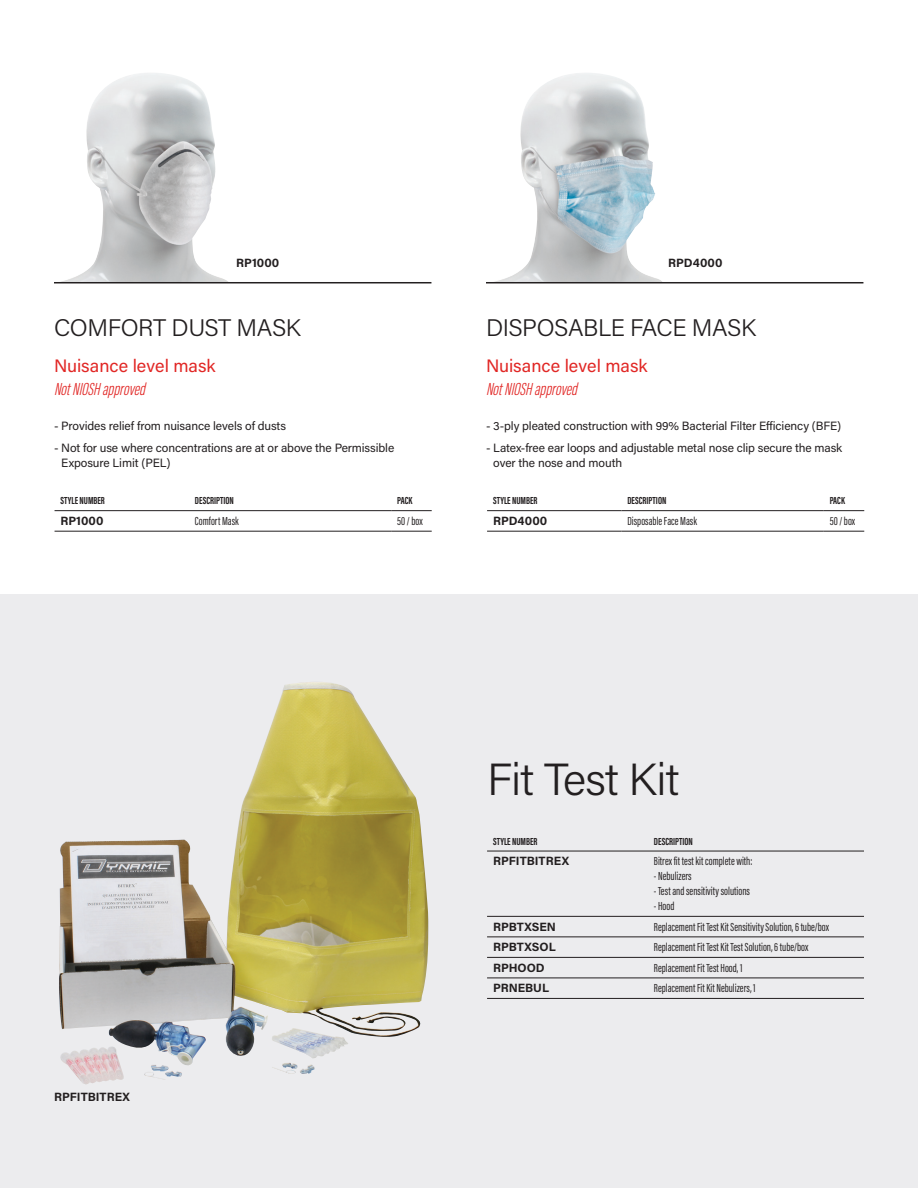
<style>
.page{position:relative;width:918px;height:1188px;background:#fff}
.page>*{position:absolute;margin:0;border:0;box-sizing:border-box;transform-origin:0 0}
.t1{font:300 45px "Acumin Pro";letter-spacing:-.015em;color:#231f20}
.t2{font:300 24px "Acumin Pro";letter-spacing:-.02em;color:#231f20}
.t3{font:18px/22.5px "Acumin Pro";color:#e12725}
.PRODUCT_NUMBERS__MUL{font:12px "Acumin Pro Extra Cond";color:#231f20}
.t4{font:12px/15px "Acumin Pro";letter-spacing:-.01em;color:#231f20}
.PRODUCT_NUMBERS__MUL-2{font:700 12px "Acumin Pro";letter-spacing:.005em;color:#231f20}
._04_-_TABLE_-_HEADER{font:700 10.5px "Acumin Pro Extra Cond";color:#231f20}
.s1{font-family:"Acumin Pro Extra Cond";font-weight:300;font-style:italic}
</style>
<div class="page">
<div style="left:0;top:594px;width:918px;height:594px;background:#ececee"></div>
<img style="left:59px;top:684px;width:366px;height:382px">
<img style="left:60px;top:73px;width:168px;height:209px">
<img style="left:494px;top:73px;width:168px;height:209px">
<hr style="left:54px;top:282px;width:377px;height:1px;background:#231f20">
<hr style="left:486px;top:282px;width:377px;height:1px;background:#231f20">
<hr style="left:55px;top:510px;width:134px;height:1px;background:#231f20">
<hr style="left:189px;top:510px;width:202px;height:1px;background:#231f20">
<hr style="left:391px;top:510px;width:41px;height:1px;background:#231f20">
<hr style="left:55px;top:531px;width:134px;height:1px;background:#231f20">
<hr style="left:189px;top:531px;width:202px;height:1px;background:#231f20">
<hr style="left:391px;top:531px;width:41px;height:1px;background:#231f20">
<hr style="left:487px;top:510px;width:135px;height:1px;background:#231f20">
<hr style="left:622px;top:510px;width:202px;height:1px;background:#231f20">
<hr style="left:824px;top:510px;width:40px;height:1px;background:#231f20">
<hr style="left:487px;top:531px;width:135px;height:1px;background:#231f20">
<hr style="left:622px;top:531px;width:202px;height:1px;background:#231f20">
<hr style="left:824px;top:531px;width:40px;height:1px;background:#231f20">
<hr style="left:487px;top:851px;width:161px;height:1px;background:#231f20">
<hr style="left:648px;top:851px;width:216px;height:1px;background:#231f20">
<hr style="left:487px;top:916px;width:161px;height:1px;background:#231f20">
<hr style="left:648px;top:916px;width:216px;height:1px;background:#231f20">
<hr style="left:487px;top:936px;width:161px;height:1px;background:#231f20">
<hr style="left:648px;top:936px;width:216px;height:1px;background:#231f20">
<hr style="left:487px;top:957px;width:161px;height:1px;background:#231f20">
<hr style="left:648px;top:957px;width:216px;height:1px;background:#231f20">
<hr style="left:487px;top:978px;width:161px;height:1px;background:#231f20">
<hr style="left:648px;top:978px;width:216px;height:1px;background:#231f20">
<hr style="left:487px;top:998px;width:161px;height:1px;background:#231f20">
<hr style="left:648px;top:998px;width:216px;height:1px;background:#231f20">
<p class="PRODUCT_NUMBERS__MUL-2" style="left:236px;top:254px;width:45px">RP1000</p>
<p class="PRODUCT_NUMBERS__MUL-2" style="left:668px;top:254px;width:56px">RPD4000</p>
<p class="t2" style="left:54px;top:311px;width:248px">COMFORT DUST MASK</p>
<p class="t3" style="left:54px;top:354px;width:163px">Nuisance level mask<br><span class="s1">NotNIOSHapproved</span></p>
<p class="t4" style="left:54px;top:418px;width:234px">- Provides relief from nuisance levels of dusts</p>
<p class="t4" style="left:61px;top:440px;width:334px;text-indent:-7px">- Not for use where concentrations are at or above the Permissible<br>Exposure Limit (PEL)</p>
<p class="_04_-_TABLE_-_HEADER" style="left:60px;top:494px;width:46px">STYLE NUMBER</p>
<p class="_04_-_TABLE_-_HEADER" style="left:195px;top:494px;width:40px">DESCRIPTION</p>
<p class="_04_-_TABLE_-_HEADER" style="left:397px;top:494px;width:17px">PACK</p>
<p class="PRODUCT_NUMBERS__MUL-2" style="left:60px;top:512px;width:45px">RP1000</p>
<p class="PRODUCT_NUMBERS__MUL" style="left:195px;top:514px;width:45px">Comfort Mask</p>
<p class="PRODUCT_NUMBERS__MUL" style="left:397px;top:514px;width:27px">50 / box</p>
<p class="t2" style="left:486px;top:311px;width:272px">DISPOSABLE FACE MASK</p>
<p class="t3" style="left:486px;top:354px;width:163px">Nuisance level mask<br><span class="s1">NotNIOSHapproved</span></p>
<p class="t4" style="left:486px;top:418px;width:357px">- 3-ply pleated construction with 99% Bacterial Filter Efficiency (BFE)</p>
<p class="t4" style="left:493px;top:440px;width:350px;text-indent:-7px">- Latex-free ear loops and adjustable metal nose clip secure the mask over the nose and mouth</p>
<p class="_04_-_TABLE_-_HEADER" style="left:493px;top:494px;width:46px">STYLE NUMBER</p>
<p class="_04_-_TABLE_-_HEADER" style="left:627px;top:494px;width:40px">DESCRIPTION</p>
<p class="_04_-_TABLE_-_HEADER" style="left:830px;top:494px;width:17px">PACK</p>
<p class="PRODUCT_NUMBERS__MUL-2" style="left:493px;top:512px;width:56px">RPD4000</p>
<p class="PRODUCT_NUMBERS__MUL" style="left:627px;top:514px;width:71px">Disposable Face Mask</p>
<p class="PRODUCT_NUMBERS__MUL" style="left:830px;top:514px;width:27px">50 / box</p>
<p class="PRODUCT_NUMBERS__MUL-2" style="left:54px;top:1089px;width:77px">RPFITBITREX</p>
<p class="t1" style="left:487px;top:748px;width:194px">Fit Test Kit</p>
<p class="_04_-_TABLE_-_HEADER" style="left:493px;top:835px;width:46px">STYLE NUMBER</p>
<p class="_04_-_TABLE_-_HEADER" style="left:654px;top:835px;width:40px">DESCRIPTION</p>
<p class="PRODUCT_NUMBERS__MUL-2" style="left:493px;top:853px;width:77px">RPFITBITREX</p>
<p class="PRODUCT_NUMBERS__MUL" style="left:654px;top:854px;width:100px">Bitrex fit test kit complete with:</p>
<p class="PRODUCT_NUMBERS__MUL" style="left:654px;top:869px;width:39px">- Nebulizers</p>
<p class="PRODUCT_NUMBERS__MUL" style="left:654px;top:884px;width:98px">- Test and sensitivity solutions</p>
<p class="PRODUCT_NUMBERS__MUL" style="left:654px;top:899px;width:22px">- Hood</p>
<p class="PRODUCT_NUMBERS__MUL-2" style="left:493px;top:918px;width:64px">RPBTXSEN</p>
<p class="PRODUCT_NUMBERS__MUL" style="left:654px;top:919px;width:177px">Replacement Fit Test Kit Sensitivity Solution, 6 tube/box</p>
<p class="PRODUCT_NUMBERS__MUL-2" style="left:493px;top:938px;width:64px">RPBTXSOL</p>
<p class="PRODUCT_NUMBERS__MUL" style="left:654px;top:940px;width:156px">Replacement Fit Test Kit Test Solution, 6 tube/box</p>
<p class="PRODUCT_NUMBERS__MUL-2" style="left:493px;top:959px;width:53px">RPHOOD</p>
<p class="PRODUCT_NUMBERS__MUL" style="left:654px;top:960px;width:90px">Replacement Fit Test Hood, 1</p>
<p class="PRODUCT_NUMBERS__MUL-2" style="left:493px;top:979px;width:58px">PRNEBUL</p>
<p class="PRODUCT_NUMBERS__MUL" style="left:654px;top:981px;width:103px">Replacement Fit Kit Nebulizers, 1</p>
</div>
